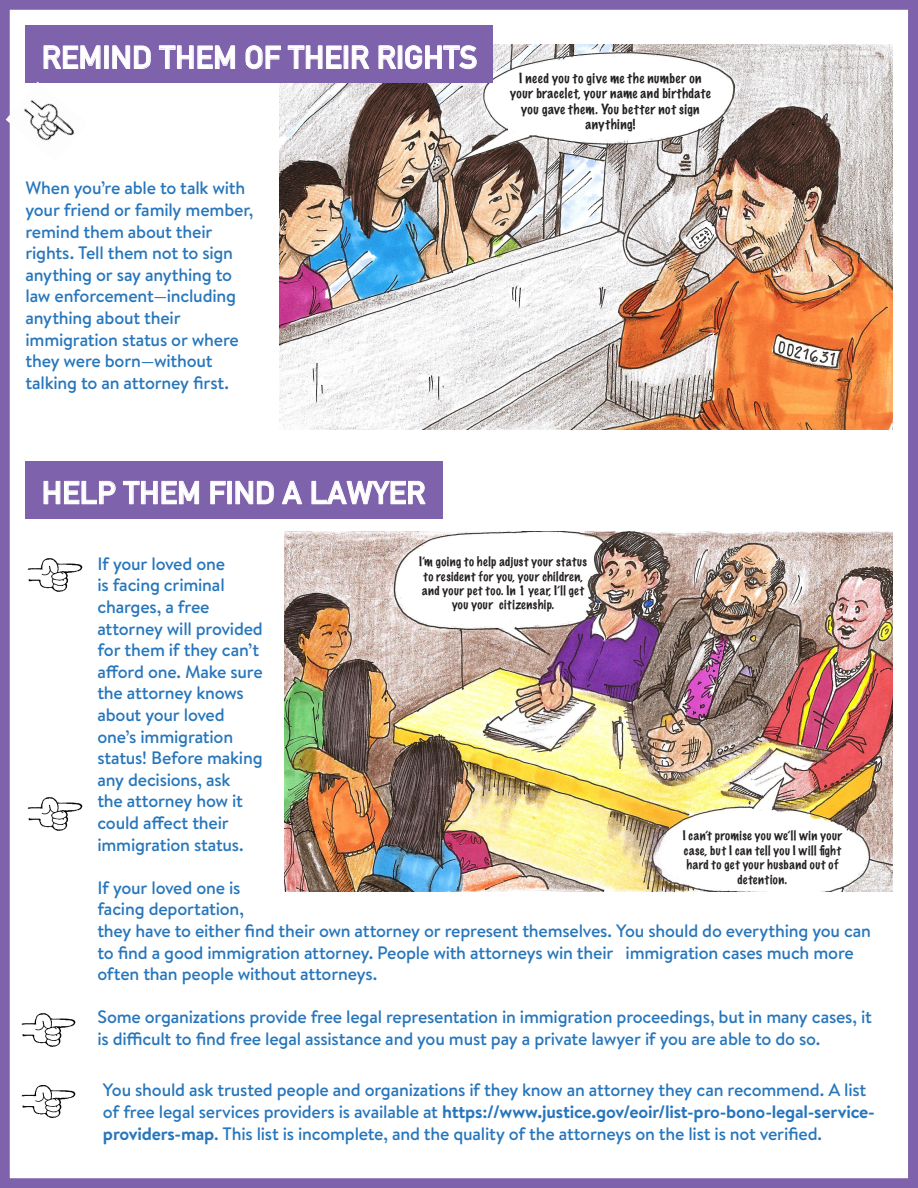
<style>
.page{position:relative;width:918px;height:1188px;background:#fff}
.page>*{position:absolute;margin:0;border:0;box-sizing:border-box;transform-origin:0 0}
.t1{font:31.5px "Alte DIN1451 Mittelschriftgepraegt";color:#fff}
.t2{font:500 18px/21.6px "Brandon Text";letter-spacing:-.015em;color:#2776bc}
.t3{font:100 12.9px/15.5px "Marker Felt";letter-spacing:.04em;color:#231f20;text-align:center}
.t4{font:100 12px/14.4px "Marker Felt";letter-spacing:.04em;color:#231f20;text-align:center}
.s1{font-weight:700}
</style>
<div class="page">
<img style="left:0;top:0;width:908px;height:1188px">
<div style="left:26px;top:26px;width:468px;height:57px;background:#7e62ab"></div>
<svg style="left:43px;top:45px;width:58px;height:24px"></svg>
<div style="left:104px;top:46px;width:5px;height:23px;border:1px solid #fff"></div>
<svg style="left:112px;top:45px;width:39px;height:24px"></svg>
<svg style="left:159px;top:45px;width:76px;height:24px"></svg>
<svg style="left:245px;top:45px;width:36px;height:25px"></svg>
<svg style="left:287px;top:45px;width:55px;height:24px"></svg>
<div style="left:344px;top:46px;width:4px;height:23px;border:1px solid #fff"></div>
<svg style="left:352px;top:45px;width:18px;height:24px"></svg>
<svg style="left:378px;top:45px;width:18px;height:24px"></svg>
<div style="left:398px;top:46px;width:4px;height:23px;border:1px solid #fff"></div>
<svg style="left:405px;top:45px;width:72px;height:24px"></svg>
<div style="left:26px;top:461px;width:417px;height:57px;background:#7e62ab"></div>
<svg style="left:43px;top:481px;width:73px;height:24px"></svg>
<svg style="left:123px;top:480px;width:76px;height:25px"></svg>
<svg style="left:210px;top:481px;width:16px;height:24px"></svg>
<div style="left:227px;top:481px;width:5px;height:23px;border:1px solid #fff"></div>
<svg style="left:235px;top:480px;width:39px;height:25px"></svg>
<svg style="left:282px;top:481px;width:20px;height:24px"></svg>
<svg style="left:311px;top:480px;width:115px;height:25px"></svg>
<svg style="left:908px;top:0;width:10px;height:1188px;background:#7f63ab"></svg>
<img style="left:6px;top:82px;width:81px;height:79px">
<img style="left:20px;top:549px;width:65px;height:50px">
<img style="left:20px;top:789px;width:65px;height:49px">
<img style="left:14px;top:1004px;width:65px;height:50px">
<img style="left:14px;top:1076px;width:65px;height:50px">
<p class="t1" style="left:42px;top:39px;width:437px">REMIND THEM OF THEIR RIGHTS</p>
<p class="t2" style="left:26px;top:177px;width:229px">When you’re able to talk with your friend or family member, remind them about their rights. Tell them not to sign anything or say anything to law enforcement—including anything about their immigration status or where they were born—without talking to an attorney first.</p>
<p class="t3" style="left:510px;top:70px;width:202px">I need you to give me the number on your bracelet, your name and birthdate you gave them. You better not sign anything!</p>
<p class="t1" style="left:42px;top:474px;width:385px">HELP THEM FIND A LAWYER</p>
<p class="t4" style="left:419px;top:554px;width:169px">I’m going to help adjust your status to resident for you, your children, and your pet too. In 1 year, I’ll get you your citizenship.</p>
<p class="t2" style="left:97px;top:552px;width:167px">If your loved one<br>is facing criminal charges, a free attorney will provided for them if they can’t afford one. Make sure the attorney knows about your loved one’s immigration status! Before making any decisions, ask<br>the attorney how it could affect their immigration status.</p>
<p class="t2" style="left:97px;top:876px;width:775px">If your loved one is<br>facing deportation,<br>they have to either find their own attorney or represent themselves. You should do everything you can to find a good immigration attorney. People with attorneys win their immigration cases much more often than people without attorneys.</p>
<p class="t2" style="left:97px;top:1006px;width:776px">Some organizations provide free legal representation in immigration proceedings, but in many cases, it is difficult to find free legal assistance and you must pay a private lawyer if you are able to do so.</p>
<p class="t2" style="left:103px;top:1079px;width:773px">You should ask trusted people and organizations if they know an attorney they can recommend. A list of free legal services providers is available at <span class="s1">https://www.justice.gov/eoir/list-pro-bono-legal-service&shy;providers-map</span>. This list is incomplete, and the quality of the attorneys on the list is not verified.</p>
<p class="t4" style="left:683px;top:828px;width:161px">I can’t promise you we’ll win your case, but I can tell you I will fight hard to get your husband out of detention.</p>
</div>
